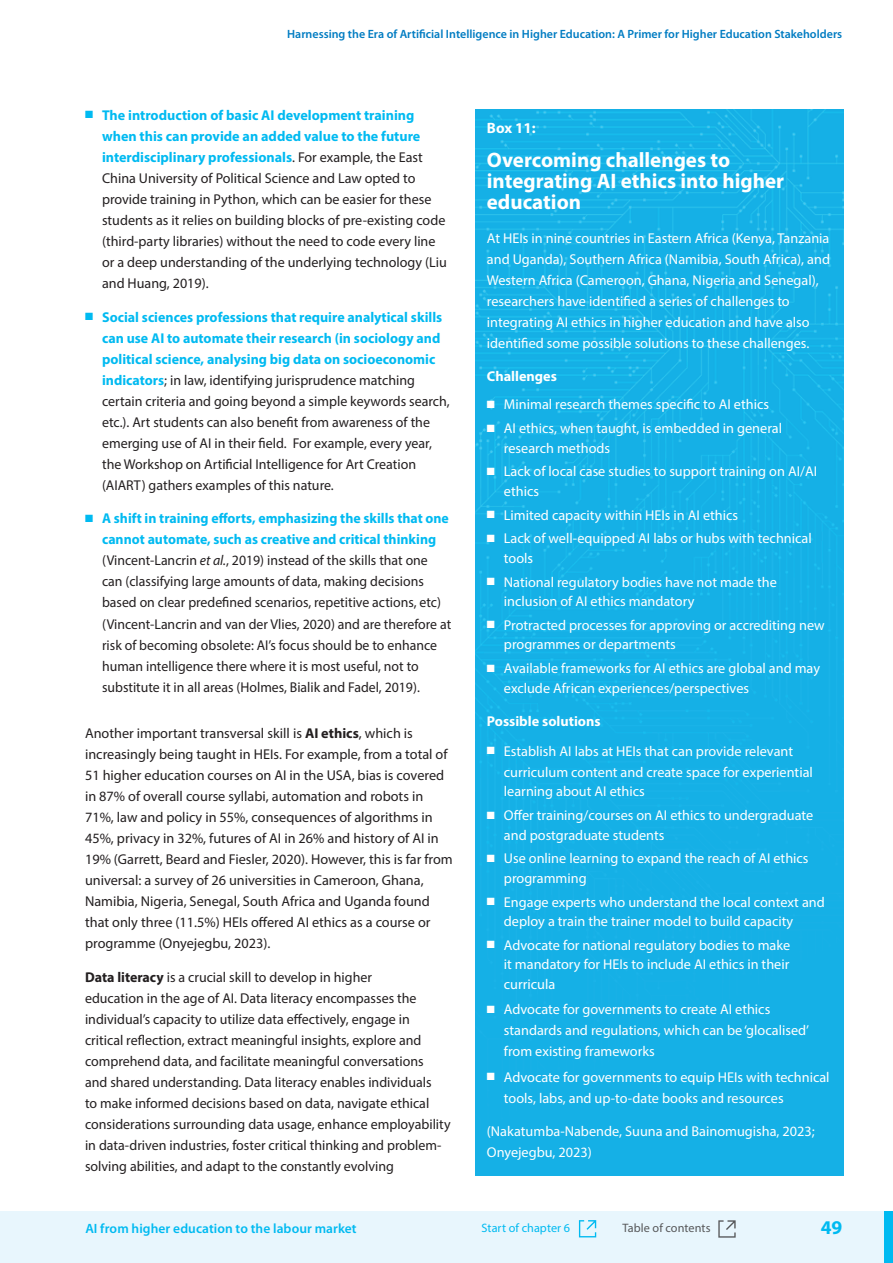
<style>
.page{position:relative;width:893px;height:1263px;background:#fff}
.page>*{position:absolute;margin:0;border:0;box-sizing:border-box;transform-origin:0 0}
.t1{font:700 21px/21px "Myriad Pro";color:#fff}
.t2{font:700 19.5px "Myriad Pro";color:#00baf1}
.t3{font:700 15px "Myriad Pro";color:#fff}
.t4{font:14.25px/21px "Myriad Pro";color:#231f20}
.t5{font:14.25px/19.5px "Myriad Pro";color:#fff}
.t6{font:700 14.25px "Myriad Pro";color:#fff}
.t7{font:600 13.5px "Myriad Pro";letter-spacing:.005em;color:#00baf1}
.t8{font:12.15px "Myriad Pro";letter-spacing:.005em;color:#00baf1}
.t9{font:12.15px "Myriad Pro";letter-spacing:.005em;color:#57585a}
.t10{font:600 12px "Myriad Pro";color:#007cc2}
.s1{color:#00baf1}
.s2{font-weight:700;color:#00baf1}
.s3{font-style:italic}
.s4{font-weight:700}
</style>
<div class="page">
<div style="left:0;top:1212px;width:893px;height:51px;background:#e8f6fd"></div>
<div style="left:884px;top:1212px;width:9px;height:51px;background:#00baf1"></div>
<svg style="left:718px;top:1220px;width:18px;height:17px"></svg>
<svg style="left:579px;top:1220px;width:17px;height:17px"></svg>
<div style="left:475px;top:109px;width:368px;height:1066px;background:#15b0e6"></div>
<p class="t10" style="left:287px;top:28px;width:557px">Harnessing the Era of Artificial Intelligence in Higher Education: A Primer for Higher Education Stakeholders</p>
<p class="t4" style="left:102px;top:104px;width:346px;text-indent:-17px"><span class="s1">■</span> <span class="s2">The introduction of basic AI development training when this can provide an added value to the future interdisciplinary professionals</span>. For example, the East China University of Political Science and Law opted to provide training in Python, which can be easier for these students as it relies on building blocks of pre-existing code (third-party libraries) without the need to code every line or a deep understanding of the underlying technology (Liu and Huang, 2019).</p>
<p class="t4" style="left:102px;top:306px;width:349px;text-indent:-17px"><span class="s1">■</span> <span class="s2">Social sciences professions that require analytical skills can use AI to automate their research (in sociology and political science, analysing big data on socioeconomic indicators</span>; in law, identifying jurisprudence matching certain criteria and going beyond a simple keywords search, etc.). Art students can also benefit from awareness of the emerging use of AI in their field. For example, every year, the Workshop on Artificial Intelligence for Art Creation (AIART) gathers examples of this nature.</p>
<p class="t4" style="left:102px;top:508px;width:351px;text-indent:-17px"><span class="s1">■</span> <span class="s2">A shift in training efforts, emphasizing the skills that one cannot automate, such as creative and critical thinking </span>(Vincent-Lancrin <span class="s3">et al.</span>, 2019) instead of the skills that one can (classifying large amounts of data, making decisions based on clear predefined scenarios, repetitive actions, etc) (Vincent-Lancrin and van der Vlies, 2020) and are therefore at risk of becoming obsolete: AI’s focus should be to enhance human intelligence there where it is most useful, not to substitute it in all areas (Holmes, Bialik and Fadel, 2019).</p>
<p class="t4" style="left:85px;top:722px;width:369px">Another important transversal skill is <span class="s4">AI ethics</span>, which is increasingly being taught in HEIs. For example, from a total of 51 higher education courses on AI in the USA, bias is covered in 87% of overall course syllabi, automation and robots in 71%, law and policy in 55%, consequences of algorithms in 45%, privacy in 32%, futures of AI in 26% and history of AI in 19% (Garrett, Beard and Fiesler, 2020). However, this is far from universal: a survey of 26 universities in Cameroon, Ghana, Namibia, Nigeria, Senegal, South Africa and Uganda found that only three (11.5%) HEIs offered AI ethics as a course or programme (Onyejegbu, 2023).</p>
<p class="t4" style="left:85px;top:966px;width:367px"><span class="s4">Data literacy</span> is a crucial skill to develop in higher<br>education in the age of AI. Data literacy encompasses the individual’s capacity to utilize data effectively, engage in critical reflection, extract meaningful insights, explore and comprehend data, and facilitate meaningful conversations<br>and shared understanding. Data literacy enables individuals<br>to make informed decisions based on data, navigate ethical considerations surrounding data usage, enhance employability in data-driven industries, foster critical thinking and problem&shy;solving abilities, and adapt to the constantly evolving</p>
<p class="t3" style="left:487px;top:118px;width:50px">Box 11:</p>
<h1 class="t1" style="left:487px;top:149px;width:299px">Overcoming challenges to integrating AI ethics into higher education</h1>
<p class="t5" style="left:487px;top:227px;width:345px;line-height:21px">At HEIs in nine countries in Eastern Africa (Kenya, Tanzania and Uganda), Southern Africa (Namibia, South Africa), and Western Africa (Cameroon, Ghana, Nigeria and Senegal), researchers have identified a series of challenges to integrating AI ethics in higher education and have also identified some possible solutions to these challenges.</p>
<p class="t6" style="left:487px;top:367px;width:72px">Challenges</p>
<p class="t5" style="left:487px;top:395px;width:284px">■ Minimal research themes specific to AI ethics</p>
<p class="t5" style="left:504px;top:418px;width:280px;text-indent:-17px">■ AI ethics, when taught, is embedded in general research methods</p>
<p class="t5" style="left:504px;top:462px;width:315px;text-indent:-17px">■ Lack of local case studies to support training on AI/AI ethics</p>
<p class="t5" style="left:487px;top:505px;width:253px">■ Limited capacity within HEIs in AI ethics</p>
<p class="t5" style="left:504px;top:529px;width:309px;text-indent:-17px">■ Lack of well-equipped AI labs or hubs with technical tools</p>
<p class="t5" style="left:504px;top:572px;width:274px;text-indent:-17px">■ National regulatory bodies have not made the inclusion of AI ethics mandatory</p>
<p class="t5" style="left:504px;top:615px;width:322px;text-indent:-17px">■ Protracted processes for approving or accrediting new programmes or departments</p>
<p class="t5" style="left:504px;top:658px;width:318px;text-indent:-17px">■ Available frameworks for AI ethics are global and may exclude African experiences/perspectives</p>
<p class="t6" style="left:487px;top:712px;width:115px">Possible solutions</p>
<p class="t5" style="left:504px;top:740px;width:310px;line-height:21px;text-indent:-17px">■ Establish AI labs at HEIs that can provide relevant curriculum content and create space for experiential</p>
<p class="t5" style="left:504px;top:782px;width:142px">learning about AI ethics</p>
<p class="t5" style="left:504px;top:805px;width:311px;text-indent:-17px">■ Offer training/courses on AI ethics to undergraduate and postgraduate students</p>
<p class="t5" style="left:504px;top:849px;width:306px;text-indent:-17px">■ Use online learning to expand the reach of AI ethics programming</p>
<p class="t5" style="left:504px;top:892px;width:322px;text-indent:-17px">■ Engage experts who understand the local context and deploy a train the trainer model to build capacity</p>
<p class="t5" style="left:504px;top:935px;width:288px;text-align:justify;text-indent:-17px">■ Advocate for national regulatory bodies to make it mandatory for HEIs to include AI ethics in their curricula</p>
<p class="t5" style="left:504px;top:999px;width:307px;line-height:21px;text-indent:-17px">■ Advocate for governments to create AI ethics standards and regulations, which can be ‘glocalised’ from existing frameworks</p>
<p class="t5" style="left:504px;top:1066px;width:327px;line-height:21px;text-indent:-17px">■ Advocate for governments to equip HEIs with technical tools, labs, and up-to-date books and resources</p>
<p class="t5" style="left:487px;top:1121px;width:329px;line-height:21px">(Nakatumba-Nabende, Suuna and Bainomugisha, 2023;<br>Onyejegbu, 2023)</p>
<p class="t7" style="left:85px;top:1221px;width:273px">AI from higher education to the labour market</p>
<h2 class="t2" style="left:821px;top:1215px;width:23px">49</h2>
<p class="t8" style="left:482px;top:1220px;width:90px">Start of chapter 6</p>
<p class="t9" style="left:622px;top:1221px;width:90px">Table of contents</p>
</div>
